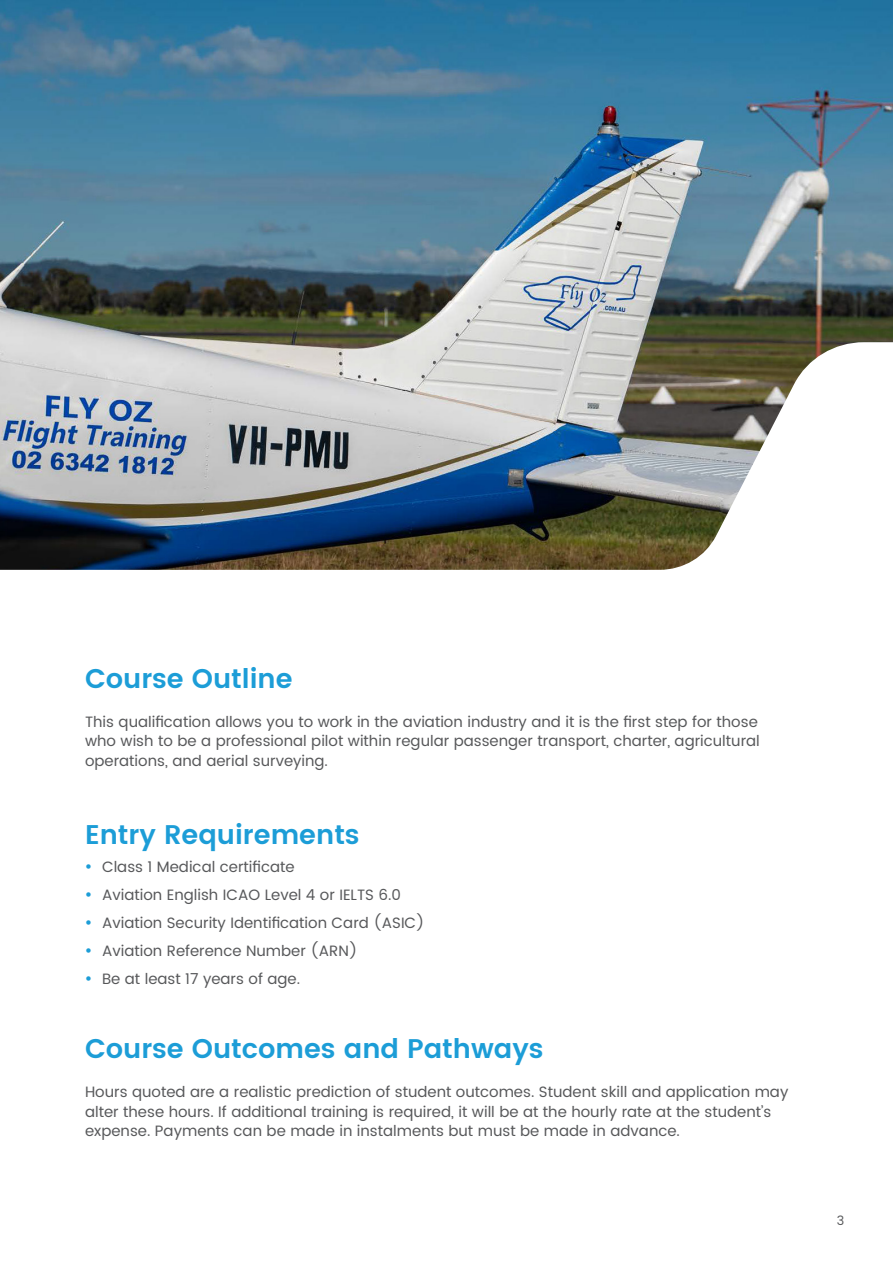
<style>
.page{position:relative;width:893px;height:1263px;background:#fff}
.page>*{position:absolute;margin:0;border:0;box-sizing:border-box;transform-origin:0 0}
.head_2{font:600 27px "Poppins";color:#1c9dd7}
.body_text{font:15px/19.5px "Poppins";color:#57585a}
.t1{font:12.75px "Poppins";color:#57585a}
.s1{color:#1c9dd7}
</style>
<div class="page">
<img style="left:0;top:0;width:893px;height:342px">
<img style="left:0;top:342px;width:893px;height:228px">
<p class="head_2" style="left:85px;top:658px;width:209px">Course Outline</p>
<p class="body_text" style="left:85px;top:712px;width:676px">This qualification allows you to work in the aviation industry and it is the first step for those who wish to be a professional pilot within regular passenger transport, charter, agricultural operations, and aerial surveying.</p>
<p class="head_2" style="left:85px;top:814px;width:276px">Entry Requirements</p>
<p class="body_text" style="left:85px;top:857px;width:211px"><span class="s1">•</span> Class 1 Medical certificate</p>
<p class="body_text" style="left:85px;top:885px;width:318px"><span class="s1">•</span> Aviation English ICAO Level 4 or IELTS 6.0</p>
<p class="body_text" style="left:85px;top:913px;width:341px"><span class="s1">•</span> Aviation Security Identification Card (ASIC)</p>
<p class="body_text" style="left:85px;top:941px;width:274px"><span class="s1">•</span> Aviation Reference Number (ARN)</p>
<p class="body_text" style="left:85px;top:969px;width:217px"><span class="s1">•</span> Be at least 17 years of age.</p>
<p class="head_2" style="left:85px;top:1029px;width:460px">Course Outcomes and Pathways</p>
<p class="body_text" style="left:85px;top:1083px;width:705px">Hours quoted are a realistic prediction of student outcomes. Student skill and application may alter these hours. If additional training is required, it will be at the hourly rate at the student’s expense. Payments can be made in instalments but must be made in advance.</p>
<p class="t1" style="left:837px;top:1211px;width:9px">3</p>
</div>
